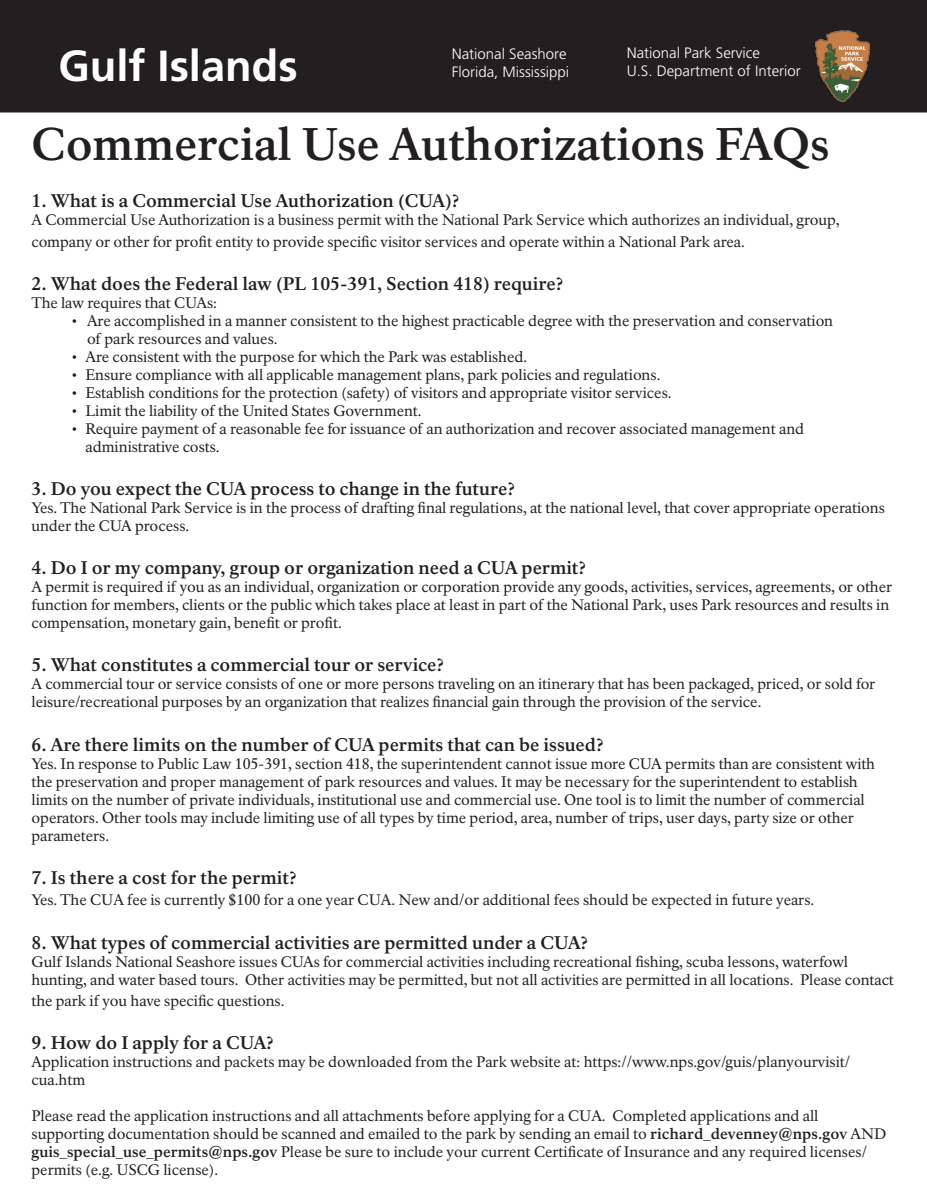
<style>
.page{position:relative;width:927px;height:1197px;background:#fff}
.page>*{position:absolute;margin:0;border:0;box-sizing:border-box;transform-origin:0 0}
.t1{font:700 45px "NPS Rawlinson OT";letter-spacing:-.005em;color:#231f20}
.t2{font:700 43.5px "Frutiger LT Std";color:#fff}
.t3{font:700 18px "NPS Rawlinson OT";letter-spacing:-.005em;color:#231f20}
.t4{font:15px/18px "NPS Rawlinson OT";color:#231f20}
.t5{font:300 15px/18px "Frutiger LT Std";color:#fff}
.s1{font-weight:700}
</style>
<div class="page">
<div style="left:1px;top:1px;width:925px;height:111px;background:#231f20"></div>
<div style="left:0;top:0;width:927px;height:112px;border:2px solid #231f20"></div>
<img style="left:816px;top:30px;width:54px;height:71px">
<p class="t2" style="left:58px;top:40px;width:241px">Gulf Islands</p>
<p class="t5" style="left:627px;top:44px;width:176px">National Park Service<br>U.S. Department of Interior</p>
<p class="t5" style="left:452px;top:45px;width:119px">National Seashore<br>Florida, Mississippi</p>
<h1 class="t1" style="left:32px;top:117px;width:800px">Commercial Use Authorizations FAQs</h1>
<p class="t3" style="left:32px;top:190px;width:430px">1. What is a Commercial Use Authorization (CUA)?</p>
<p class="t4" style="left:32px;top:209px;width:809px;line-height:21.6px">A Commercial Use Authorization is a business permit with the National Park Service which authorizes an individual, group, company or other for proft entity to provide specifc visitor services and operate within a National Park area.</p>
<p class="t3" style="left:32px;top:273px;width:534px">2. What does the Federal law (PL 105-391, Section 418) require?</p>
<p class="t4" style="left:32px;top:294px;width:187px">The law requires that CUAs:</p>
<p class="t4" style="left:87px;top:312px;width:748px;text-indent:-16px">• Are accomplished in a manner consistent to the highest practicable degree with the preservation and conservation of park resources and values.</p>
<p class="t4" style="left:71px;top:348px;width:458px">• Are consistent with the purpose for which the Park was established.</p>
<p class="t4" style="left:71px;top:366px;width:591px">• Ensure compliance with all applicable management plans, park policies and regulations.</p>
<p class="t4" style="left:71px;top:384px;width:602px">• Establish conditions for the protection (safety) of visitors and appropriate visitor services.</p>
<p class="t4" style="left:71px;top:402px;width:352px">• Limit the liability of the United States Government.</p>
<p class="t4" style="left:86px;top:420px;width:720px;text-indent:-14px">• Require payment of a reasonable fee for issuance of an authorization and recover associated management and administrative costs.</p>
<p class="t3" style="left:32px;top:478px;width:485px">3. Do you expect the CUA process to change in the future?</p>
<p class="t4" style="left:32px;top:499px;width:855px">Yes. The National Park Service is in the process of drafting fnal regulations, at the national level, that cover appropriate operations under the CUA process.</p>
<p class="t3" style="left:32px;top:557px;width:556px">4. Do I or my company, group or organization need a CUA permit?</p>
<p class="t4" style="left:31px;top:578px;width:862px">A permit is required if you as an individual, organization or corporation provide any goods, activities, services, agreements, or other function for members, clients or the public which takes place at least in part of the National Park, uses Park resources and results in compensation, monetary gain, beneft or proft.</p>
<p class="t3" style="left:31px;top:654px;width:414px">5. What constitutes a commercial tour or service?</p>
<p class="t4" style="left:31px;top:675px;width:845px">A commercial tour or service consists of one or more persons traveling on an itinerary that has been packaged, priced, or sold for leisure/recreational purposes by an organization that realizes fnancial gain through the provision of the service.</p>
<p class="t3" style="left:31px;top:733px;width:574px">6. Are there limits on the number of CUA permits that can be issued?</p>
<p class="t4" style="left:31px;top:755px;width:845px">Yes. In response to Public Law 105-391, section 418, the superintendent cannot issue more CUA permits than are consistent with the preservation and proper management of park resources and values. It may be necessary for the superintendent to establish limits on the number of private individuals, institutional use and commercial use. One tool is to limit the number of commercial operators. Other tools may include limiting use of all types by time period, area, number of trips, user days, party size or other parameters.</p>
<p class="t3" style="left:32px;top:867px;width:267px">7. Is there a cost for the permit?</p>
<p class="t4" style="left:32px;top:891px;width:784px">Yes. The CUA fee is currently $100 for a one year CUA. New and/or additional fees should be expected in future years.</p>
<p class="t3" style="left:32px;top:931px;width:558px">8. What types of commercial activities are permitted under a CUA?</p>
<p class="t4" style="left:31px;top:953px;width:864px">Gulf Islands National Seashore issues CUAs for commercial activities including recreational fshing, scuba lessons, waterfowl hunting, and water based tours. Other activities may be permitted, but not all activities are permitted in all locations. Please contact</p>
<p class="t4" style="left:32px;top:992px;width:255px">the park if you have specifc questions.</p>
<p class="t3" style="left:32px;top:1032px;width:244px">9. How do I apply for a CUA?</p>
<p class="t4" style="left:31px;top:1053px;width:820px">Application instructions and packets may be downloaded from the Park website at: https://www.nps.gov/guis/planyourvisit/ cua.htm</p>
<p class="t4" style="left:32px;top:1107px;width:856px">Please read the application instructions and all attachments before applying for a CUA. Completed applications and all supporting documentation should be scanned and emailed to the park by sending an email to <span class="s1">richard_devenney@nps.gov</span> AND <span class="s1">guis_special_use_permits@nps.gov</span> Please be sure to include your current Certifcate of Insurance and any required licenses/ permits (e.g. USCG license).</p>
</div>
